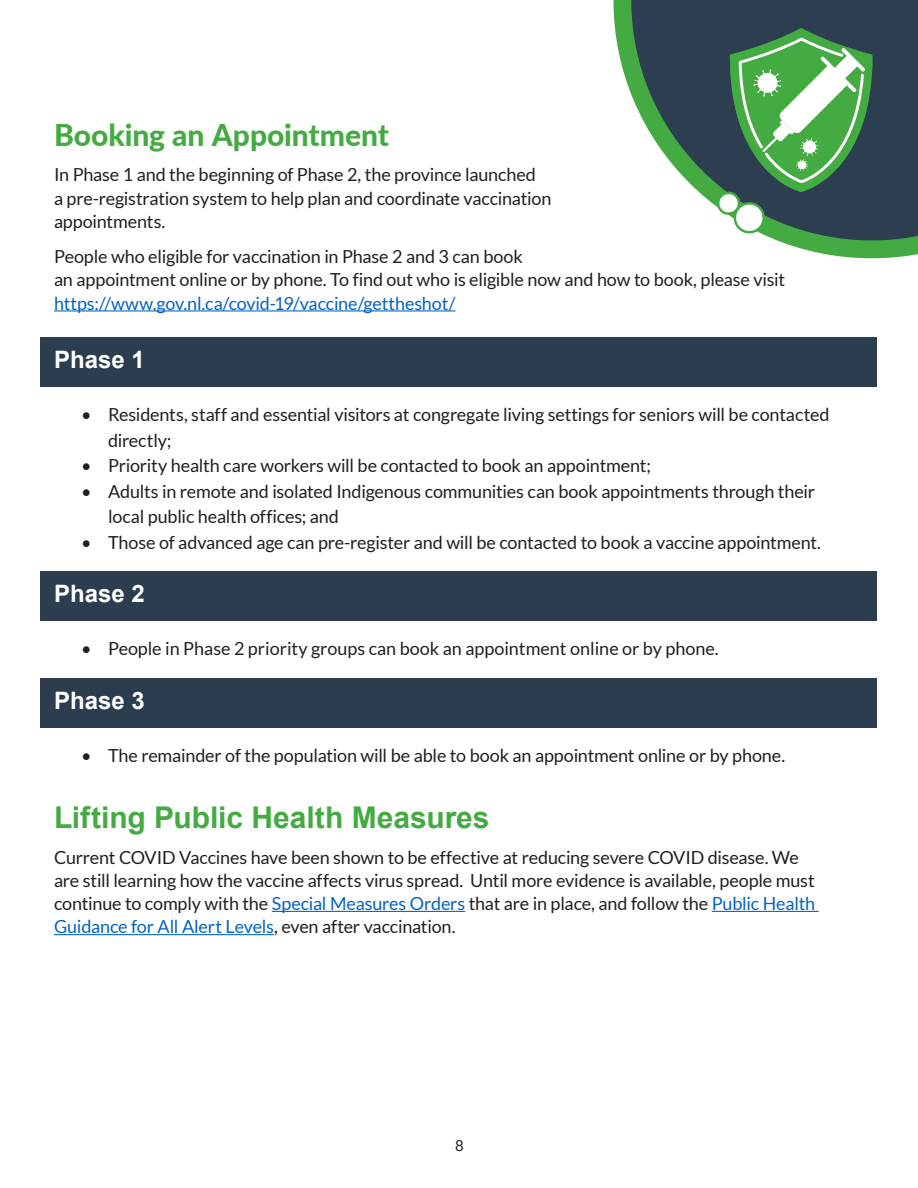
<style>
.page{position:relative;width:918px;height:1188px;background:#fff}
.page>*{position:absolute;margin:0;border:0;box-sizing:border-box;transform-origin:0 0}
.Heading_1{font:700 30px "Arial";letter-spacing:-.005em;color:#44aa42}
.Heading_1-2{font:800 30px "Lato";color:#44aa42}
.Heading_2{font:700 24px "Arial";color:#fff}
.Text{font:18px/23.2px "Lato";letter-spacing:-.01em;color:#231f20}
.List_Paragraph{font:18px/25.5px "Lato";letter-spacing:-.01em;color:#231f20}
.Text-2{font:15px "Lato";color:#231f20}
.s1{color:#0563c1}
</style>
<div class="page">
<hr style="left:54px;top:310px;width:401px;height:1px;background:#0563c1">
<div style="left:40px;top:337px;width:838px;height:49px;background:#2b3d4f"></div>
<div style="left:40px;top:571px;width:838px;height:50px;background:#2b3d4f"></div>
<div style="left:40px;top:678px;width:838px;height:50px;background:#2b3d4f"></div>
<hr style="left:272px;top:911px;width:193px;height:1px;background:#0563c1">
<hr style="left:712px;top:911px;width:107px;height:1px;background:#0563c1">
<hr style="left:54px;top:934px;width:220px;height:1px;background:#0563c1">
<svg style="left:613px;top:0;width:305px;height:259px;fill:#2c3e50"></svg>
<svg style="left:717px;top:28px;width:155px;height:206px"></svg>
<p class="Heading_1-2" style="left:54px;top:113px;width:337px">Booking an Appointment</p>
<p class="Text" style="left:54px;top:163px;width:499px">In Phase 1 and the beginning of Phase 2, the province launched<br>a pre-registration system to help plan and coordinate vaccination appointments.</p>
<p class="Text" style="left:54px;top:245px;width:733px">People who eligible for vaccination in Phase 2 and 3 can book<br>an appointment online or by phone. To find out who is eligible now and how to book, please visit <span class="s1">https://www.gov.nl.ca/covid-19/vaccine/gettheshot/</span></p>
<p class="Heading_2" style="left:54px;top:344px;width:92px">Phase 1</p>
<p class="List_Paragraph" style="left:108px;top:402px;width:723px;text-indent:-27px">• Residents, staff and essential visitors at congregate living settings for seniors will be contacted directly;</p>
<p class="List_Paragraph" style="left:81px;top:453px;width:572px">• Priority health care workers will be contacted to book an appointment;</p>
<p class="List_Paragraph" style="left:108px;top:478px;width:709px;text-indent:-27px">• Adults in remote and isolated Indigenous communities can book appointments through their local public health offices; and</p>
<p class="List_Paragraph" style="left:81px;top:529px;width:742px">• Those of advanced age can pre-register and will be contacted to book a vaccine appointment.</p>
<p class="Heading_2" style="left:54px;top:578px;width:92px">Phase 2</p>
<p class="List_Paragraph" style="left:81px;top:636px;width:639px">• People in Phase 2 priority groups can book an appointment online or by phone.</p>
<p class="Heading_2" style="left:54px;top:685px;width:92px">Phase 3</p>
<p class="List_Paragraph" style="left:81px;top:743px;width:706px">• The remainder of the population will be able to book an appointment online or by phone.</p>
<p class="Heading_1" style="left:54px;top:798px;width:437px">Lifting Public Health Measures</p>
<p class="Text" style="left:54px;top:845px;width:763px">Current COVID Vaccines have been shown to be effective at reducing severe COVID disease. We are still learning how the vaccine affects virus spread. Until more evidence is available, people must continue to comply with the <span class="s1">Special Measures Orders</span> that are in place, and follow the <span class="s1">Public Health Guidance for All Alert Levels</span>, even after vaccination.</p>
<p class="Text-2" style="left:455px;top:1138px;width:10px">8</p>
</div>
